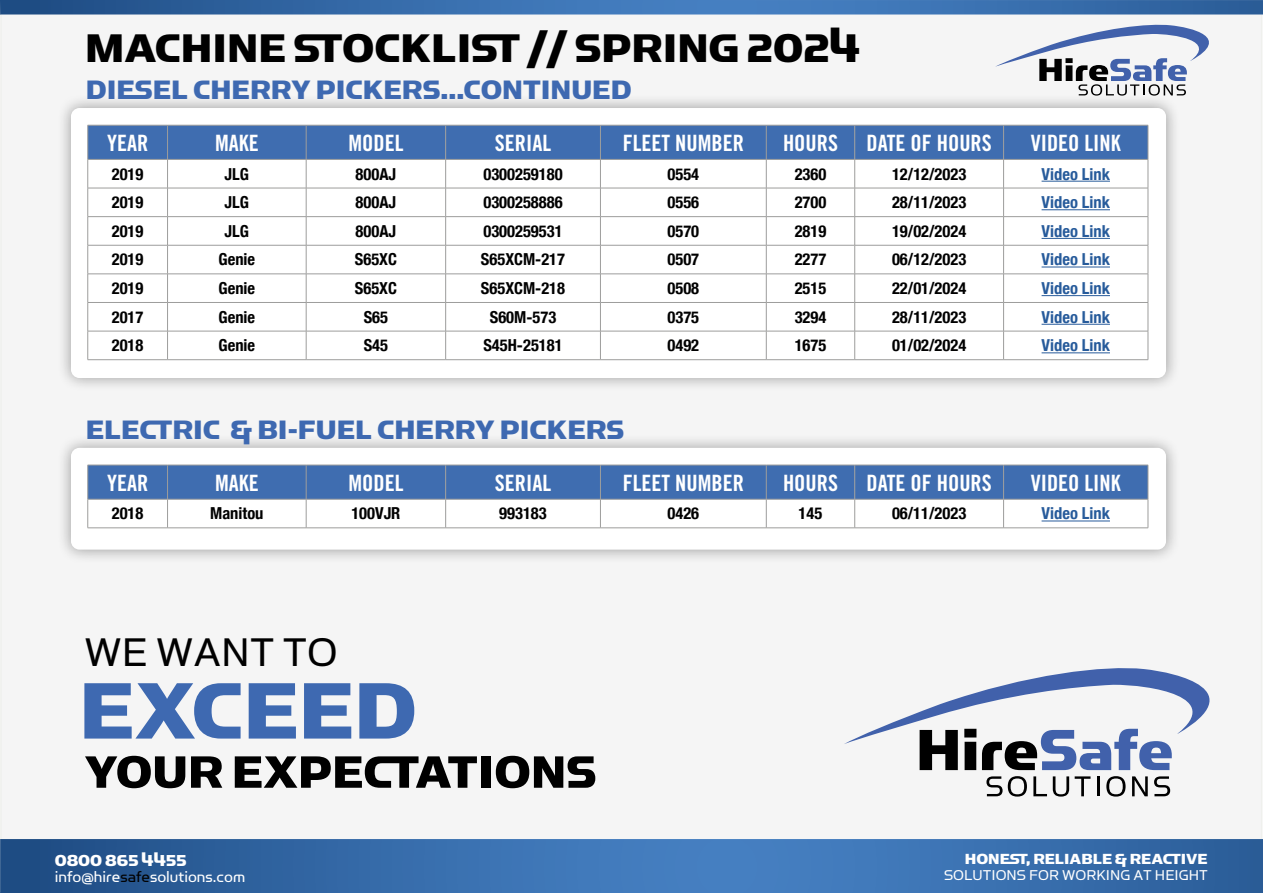
<style>
.page{position:relative;width:1263px;height:893px;background:#fff}
.page>*{position:absolute;margin:0;border:0;box-sizing:border-box;transform-origin:0 0}
.t1{font:90px "Simian Display Chimpanzee";color:#3e69b1}
.t2{font:51px "Simian Display Chimpanzee";color:#000}
.t3{font:45px "Simian Display Chimpanzee";color:#000}
.t4{font:45px "Simian Display Orangutan";color:#000}
.t5{font:30px "Simian Display Chimpanzee";color:#3e69b1}
.t6{font:22.5px "Trade Gothic Bold Cond Twenty";color:#fff}
.t7{font:17.85px "Simian Display Orangutan";color:#fff}
.t8{font:17.85px "Simian Display Chimpanzee";color:#fff}
.t9{font:700 condensed 16.5px "Helvetica Neue";color:#000}
.t10{font:700 condensed 16.5px "Helvetica Neue";color:#275b9b}
.t11{font:16.5px "Simian Display Chimpanzee";color:#fff}
.t12{font:16.05px "Simian Display Orangutan";color:#fff}
.s1{color:#020203}
</style>
<div class="page">
<div style="left:1px;top:1px;width:1261px;height:891px;background:#f5f5f5"></div>
<div style="left:57px;top:94px;width:1123px;height:298px;background:#000;opacity:.37"></div>
<div style="left:71px;top:108px;width:1095px;height:270px;background:#fff;border-radius:9px"></div>
<div style="left:57px;top:434px;width:1123px;height:130px;background:#000;opacity:.37"></div>
<div style="left:71px;top:448px;width:1095px;height:102px;background:#fff;border-radius:9px"></div>
<svg style="left:87px;top:125px;width:1062px;height:234px"></svg>
<hr style="left:88px;top:359px;width:80px;height:1px;background:#9d9d9c">
<hr style="left:168px;top:359px;width:138px;height:1px;background:#9d9d9c">
<hr style="left:306px;top:359px;width:140px;height:1px;background:#9d9d9c">
<hr style="left:446px;top:359px;width:154px;height:1px;background:#9d9d9c">
<hr style="left:600px;top:359px;width:166px;height:1px;background:#9d9d9c">
<hr style="left:766px;top:359px;width:89px;height:1px;background:#9d9d9c">
<hr style="left:855px;top:359px;width:148px;height:1px;background:#9d9d9c">
<hr style="left:1003px;top:359px;width:145px;height:1px;background:#9d9d9c">
<hr style="left:766px;top:125px;width:1px;height:34px;background:#9d9d9c">
<hr style="left:1148px;top:125px;width:1px;height:34px;background:#9d9d9c">
<hr style="left:446px;top:125px;width:154px;height:1px;background:#9d9d9c">
<hr style="left:445px;top:125px;width:1px;height:34px;background:#9d9d9c">
<hr style="left:600px;top:125px;width:1px;height:34px;background:#9d9d9c">
<hr style="left:855px;top:125px;width:148px;height:1px;background:#9d9d9c">
<hr style="left:854px;top:125px;width:1px;height:34px;background:#9d9d9c">
<hr style="left:1003px;top:125px;width:1px;height:34px;background:#9d9d9c">
<hr style="left:1003px;top:159px;width:145px;height:1px;background:#9d9d9c">
<hr style="left:1041px;top:181px;width:69px;height:1px;background:#275b9b">
<hr style="left:1041px;top:209px;width:69px;height:1px;background:#275b9b">
<hr style="left:1041px;top:238px;width:69px;height:1px;background:#275b9b">
<hr style="left:1041px;top:267px;width:69px;height:1px;background:#275b9b">
<hr style="left:1041px;top:295px;width:69px;height:1px;background:#275b9b">
<hr style="left:1041px;top:324px;width:69px;height:1px;background:#275b9b">
<hr style="left:1041px;top:352px;width:69px;height:1px;background:#275b9b">
<svg style="left:87px;top:465px;width:1062px;height:63px"></svg>
<hr style="left:88px;top:528px;width:80px;height:1px;background:#9d9d9c">
<hr style="left:168px;top:528px;width:138px;height:1px;background:#9d9d9c">
<hr style="left:306px;top:528px;width:140px;height:1px;background:#9d9d9c">
<hr style="left:446px;top:528px;width:154px;height:1px;background:#9d9d9c">
<hr style="left:600px;top:528px;width:166px;height:1px;background:#9d9d9c">
<hr style="left:766px;top:528px;width:89px;height:1px;background:#9d9d9c">
<hr style="left:855px;top:528px;width:148px;height:1px;background:#9d9d9c">
<hr style="left:1003px;top:528px;width:145px;height:1px;background:#9d9d9c">
<hr style="left:766px;top:465px;width:1px;height:34px;background:#9d9d9c">
<hr style="left:1148px;top:465px;width:1px;height:34px;background:#9d9d9c">
<hr style="left:446px;top:465px;width:154px;height:1px;background:#9d9d9c">
<hr style="left:445px;top:465px;width:1px;height:34px;background:#9d9d9c">
<hr style="left:600px;top:465px;width:1px;height:34px;background:#9d9d9c">
<hr style="left:855px;top:465px;width:148px;height:1px;background:#9d9d9c">
<hr style="left:854px;top:465px;width:1px;height:34px;background:#9d9d9c">
<hr style="left:1003px;top:465px;width:1px;height:34px;background:#9d9d9c">
<hr style="left:1003px;top:499px;width:145px;height:1px;background:#9d9d9c">
<hr style="left:1041px;top:521px;width:69px;height:1px;background:#275b9b">
<svg style="left:0;top:0;width:1263px;height:15px;background:#3c70ac"></svg>
<svg style="left:0;top:839px;width:1263px;height:54px;background:#366ba9"></svg>
<svg style="left:995px;top:24px;width:214px;height:72px"></svg>
<svg style="left:844px;top:668px;width:366px;height:102px"></svg>
<svg style="left:986px;top:776px;width:16px;height:20px"></svg>
<svg style="left:1008px;top:776px;width:19px;height:21px"></svg>
<svg style="left:1033px;top:776px;width:14px;height:20px"></svg>
<svg style="left:1053px;top:776px;width:16px;height:21px"></svg>
<svg style="left:1075px;top:776px;width:15px;height:20px"></svg>
<hr style="left:1097px;top:776px;width:2px;height:20px;background:#000">
<svg style="left:1106px;top:776px;width:19px;height:21px"></svg>
<svg style="left:1132px;top:776px;width:16px;height:20px"></svg>
<svg style="left:1154px;top:776px;width:16px;height:20px"></svg>
<h3 class="t3" style="left:85px;top:24px;width:777px">MACHINE STOCKLIST // SPRING 2024</h3>
<h3 class="t5" style="left:86px;top:74px;width:547px">DIESEL CHERRY PICKERS...CONTINUED</h3>
<h3 class="t6" style="left:107px;top:129px;width:43px">YEAR</h3>
<h3 class="t6" style="left:215px;top:129px;width:45px">MAKE</h3>
<h3 class="t6" style="left:348px;top:129px;width:56px">MODEL</h3>
<h3 class="t6" style="left:495px;top:129px;width:58px">SERIAL</h3>
<h3 class="t6" style="left:623px;top:129px;width:123px">FLEET NUMBER</h3>
<h3 class="t6" style="left:783px;top:129px;width:56px">HOURS</h3>
<h3 class="t6" style="left:866px;top:129px;width:127px">DATE OF HOURS</h3>
<h3 class="t6" style="left:1031px;top:129px;width:91px">VIDEO LINK</h3>
<p class="t9" style="left:112px;top:164px;width:33px">2019</p>
<p class="t9" style="left:225px;top:164px;width:26px">JLG</p>
<p class="t9" style="left:356px;top:164px;width:42px">800AJ</p>
<p class="t9" style="left:483px;top:164px;width:81px">0300259180</p>
<p class="t9" style="left:667px;top:164px;width:33px">0554</p>
<p class="t9" style="left:795px;top:164px;width:33px">2360</p>
<p class="t9" style="left:892px;top:164px;width:76px">12/12/2023</p>
<p class="t10" style="left:1041px;top:164px;width:70px">Video Link</p>
<p class="t9" style="left:112px;top:192px;width:33px">2019</p>
<p class="t9" style="left:225px;top:192px;width:26px">JLG</p>
<p class="t9" style="left:356px;top:192px;width:42px">800AJ</p>
<p class="t9" style="left:483px;top:192px;width:81px">0300258886</p>
<p class="t9" style="left:667px;top:192px;width:33px">0556</p>
<p class="t9" style="left:795px;top:192px;width:33px">2700</p>
<p class="t9" style="left:892px;top:192px;width:76px">28/11/2023</p>
<p class="t10" style="left:1041px;top:192px;width:70px">Video Link</p>
<p class="t9" style="left:112px;top:221px;width:33px">2019</p>
<p class="t9" style="left:225px;top:221px;width:26px">JLG</p>
<p class="t9" style="left:356px;top:221px;width:42px">800AJ</p>
<p class="t9" style="left:483px;top:221px;width:81px">0300259531</p>
<p class="t9" style="left:667px;top:221px;width:33px">0570</p>
<p class="t9" style="left:795px;top:221px;width:33px">2819</p>
<p class="t9" style="left:892px;top:221px;width:76px">19/02/2024</p>
<p class="t10" style="left:1041px;top:221px;width:70px">Video Link</p>
<p class="t9" style="left:112px;top:249px;width:33px">2019</p>
<p class="t9" style="left:219px;top:249px;width:38px">Genie</p>
<p class="t9" style="left:355px;top:249px;width:44px">S65XC</p>
<p class="t9" style="left:481px;top:249px;width:86px">S65XCM-217</p>
<p class="t9" style="left:667px;top:249px;width:33px">0507</p>
<p class="t9" style="left:795px;top:249px;width:33px">2277</p>
<p class="t9" style="left:892px;top:249px;width:76px">06/12/2023</p>
<p class="t10" style="left:1041px;top:249px;width:70px">Video Link</p>
<p class="t9" style="left:112px;top:278px;width:33px">2019</p>
<p class="t9" style="left:219px;top:278px;width:38px">Genie</p>
<p class="t9" style="left:355px;top:278px;width:44px">S65XC</p>
<p class="t9" style="left:481px;top:278px;width:86px">S65XCM-218</p>
<p class="t9" style="left:667px;top:278px;width:33px">0508</p>
<p class="t9" style="left:795px;top:278px;width:33px">2515</p>
<p class="t9" style="left:892px;top:278px;width:76px">22/01/2024</p>
<p class="t10" style="left:1041px;top:278px;width:70px">Video Link</p>
<p class="t9" style="left:112px;top:307px;width:33px">2017</p>
<p class="t9" style="left:219px;top:307px;width:38px">Genie</p>
<p class="t9" style="left:364px;top:307px;width:26px">S65</p>
<p class="t9" style="left:490px;top:307px;width:68px">S60M-573</p>
<p class="t9" style="left:667px;top:307px;width:33px">0375</p>
<p class="t9" style="left:795px;top:307px;width:33px">3294</p>
<p class="t9" style="left:892px;top:307px;width:76px">28/11/2023</p>
<p class="t10" style="left:1041px;top:307px;width:70px">Video Link</p>
<p class="t9" style="left:112px;top:335px;width:33px">2018</p>
<p class="t9" style="left:219px;top:335px;width:38px">Genie</p>
<p class="t9" style="left:364px;top:335px;width:26px">S45</p>
<p class="t9" style="left:483px;top:335px;width:81px">S45H-25181</p>
<p class="t9" style="left:667px;top:335px;width:33px">0492</p>
<p class="t9" style="left:795px;top:335px;width:33px">1675</p>
<p class="t9" style="left:892px;top:335px;width:76px">01/02/2024</p>
<p class="t10" style="left:1041px;top:335px;width:70px">Video Link</p>
<h3 class="t5" style="left:86px;top:414px;width:540px">ELECTRIC &amp; BI-FUEL CHERRY PICKERS</h3>
<h3 class="t6" style="left:107px;top:469px;width:43px">YEAR</h3>
<h3 class="t6" style="left:215px;top:469px;width:45px">MAKE</h3>
<h3 class="t6" style="left:348px;top:469px;width:56px">MODEL</h3>
<h3 class="t6" style="left:495px;top:469px;width:58px">SERIAL</h3>
<h3 class="t6" style="left:623px;top:469px;width:123px">FLEET NUMBER</h3>
<h3 class="t6" style="left:783px;top:469px;width:56px">HOURS</h3>
<h3 class="t6" style="left:866px;top:469px;width:127px">DATE OF HOURS</h3>
<h3 class="t6" style="left:1031px;top:469px;width:91px">VIDEO LINK</h3>
<p class="t9" style="left:112px;top:503px;width:33px">2018</p>
<p class="t9" style="left:210px;top:503px;width:55px">Manitou</p>
<p class="t9" style="left:351px;top:503px;width:51px">100VJR</p>
<p class="t9" style="left:499px;top:503px;width:49px">993183</p>
<p class="t9" style="left:667px;top:503px;width:33px">0426</p>
<p class="t9" style="left:799px;top:503px;width:25px">145</p>
<p class="t9" style="left:892px;top:503px;width:76px">06/11/2023</p>
<p class="t10" style="left:1041px;top:503px;width:70px">Video Link</p>
<h3 class="t4" style="left:84px;top:628px;width:255px">WE WANT TO</h3>
<h1 class="t1" style="left:79px;top:662px;width:339px">EXCEED</h1>
<h2 class="t2" style="left:84px;top:745px;width:514px">YOUR EXPECTATIONS</h2>
<p class="t8" style="left:55px;top:850px;width:133px">0800 865 4455</p>
<p class="t7" style="left:55px;top:867px;width:192px">info@hire<span class="s1">safe</span>solutions.com</p>
<p class="t11" style="left:965px;top:850px;width:244px">HONEST, RELIABLE &amp; REACTIVE</p>
<p class="t12" style="left:944px;top:867px;width:265px">SOLUTIONS FOR WORKING AT HEIGHT</p>
</div>
